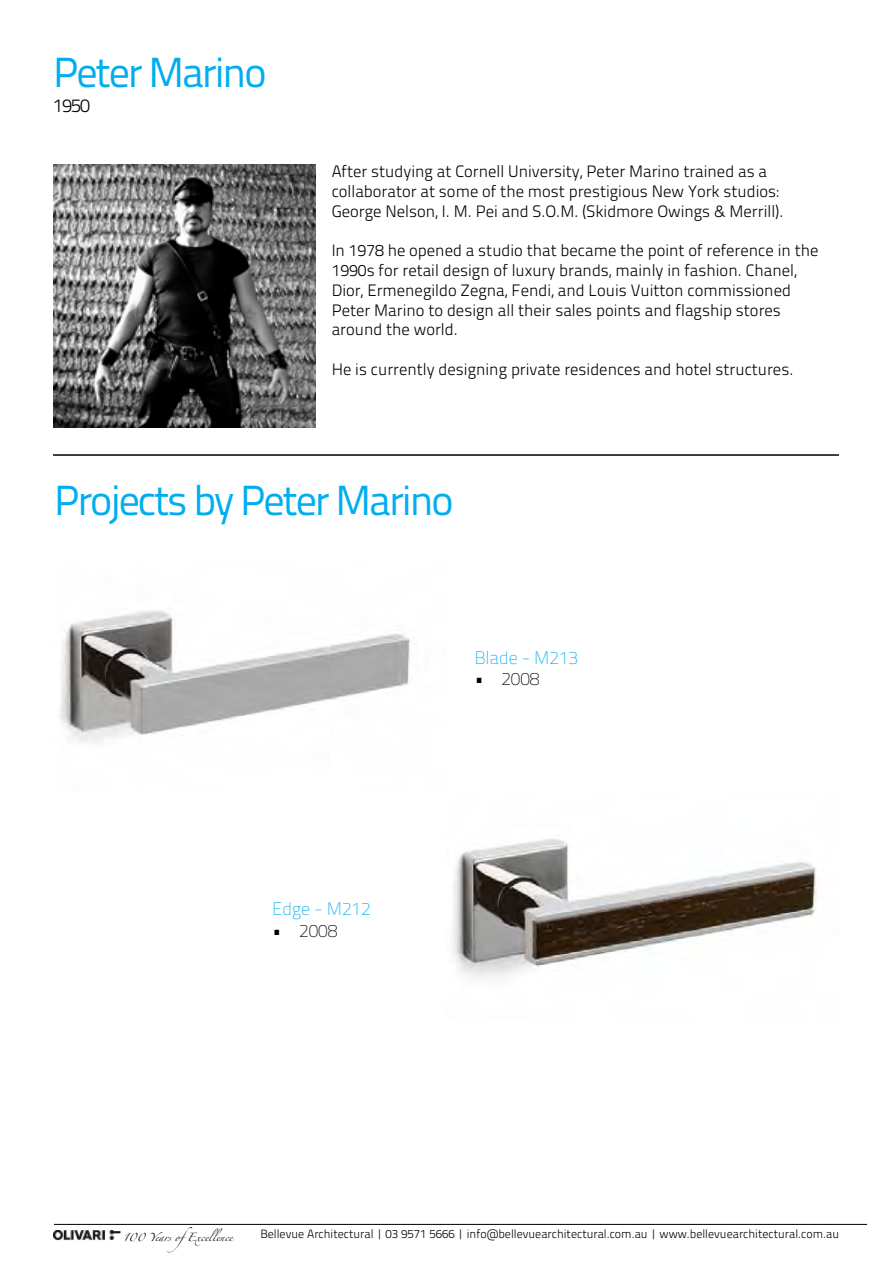
<style>
.page{position:relative;width:893px;height:1263px;background:#fff}
.page>*{position:absolute;margin:0;border:0;box-sizing:border-box;transform-origin:0 0}
.t1{font:42px "Titillium Text 25 L 400 wt";letter-spacing:-.05em;color:#00aeef}
.t2{font:18.75px "Titillium Text 25 L 250 wt";color:#000}
.t3{font:18px "Titillium Text 25 L 1 wt";color:#00aeef}
.t4{font:18px "Titillium Text 25 L 1 wt";color:#000}
.t5{font:16.5px/19.8px "Titillium Text 25 L 250 wt";color:#000}
.t6{font:12px "Titillium Text 25 L 250 wt";color:#000}
.t7{font:7.5px "Zapfino";color:#000}
</style>
<div class="page">
<img style="left:53px;top:1231px;width:68px;height:10px">
<hr style="left:54px;top:1224px;width:813px;height:1px;background:#000">
<hr style="left:53px;top:454px;width:786px;height:2px;background:#000">
<img style="left:453px;top:839px;width:365px;height:139px">
<img style="left:60px;top:610px;width:351px;height:133px">
<img style="left:53px;top:165px;width:263px;height:262px">
<h1 class="t1" style="left:53px;top:41px;width:215px">Peter Marino</h1>
<p class="t2" style="left:53px;top:92px;width:38px">1950</p>
<p class="t5" style="left:332px;top:160px;width:453px">After studying at Cornell University, Peter Marino trained as a collaborator at some of the most prestigious New York studios:<br>George Nelson, I. M. Pei and S.O.M. (Skidmore Owings &amp; Merrill).</p>
<p class="t5" style="left:332px;top:240px;width:488px">In 1978 he opened a studio that became the point of reference in the 1990s for retail design of luxury brands, mainly in fashion. Chanel, Dior, Ermenegildo Zegna, Fendi, and Louis Vuitton commissioned Peter Marino to design all their sales points and flagship stores around the world.</p>
<p class="t5" style="left:332px;top:358px;width:463px">He is currently designing private residences and hotel structures.</p>
<h1 class="t1" style="left:54px;top:469px;width:401px">Projects by Peter Marino</h1>
<p class="t3" style="left:474px;top:645px;width:105px">Blade - M213</p>
<p class="t4" style="left:474px;top:666px;width:67px">• 2008</p>
<p class="t3" style="left:272px;top:896px;width:100px">Edge - M212</p>
<p class="t4" style="left:272px;top:917px;width:67px">• 2008</p>
<p class="t7" style="left:124px;top:1234px;width:111px">100 Years ofExcellence</p>
<p class="t6" style="left:260px;top:1225px;width:580px">Bellevue Architectural | 03 9571 5666 | info@bellevuearchitectural.com.au | www.bellevuearchitectural.com.au</p>
</div>
